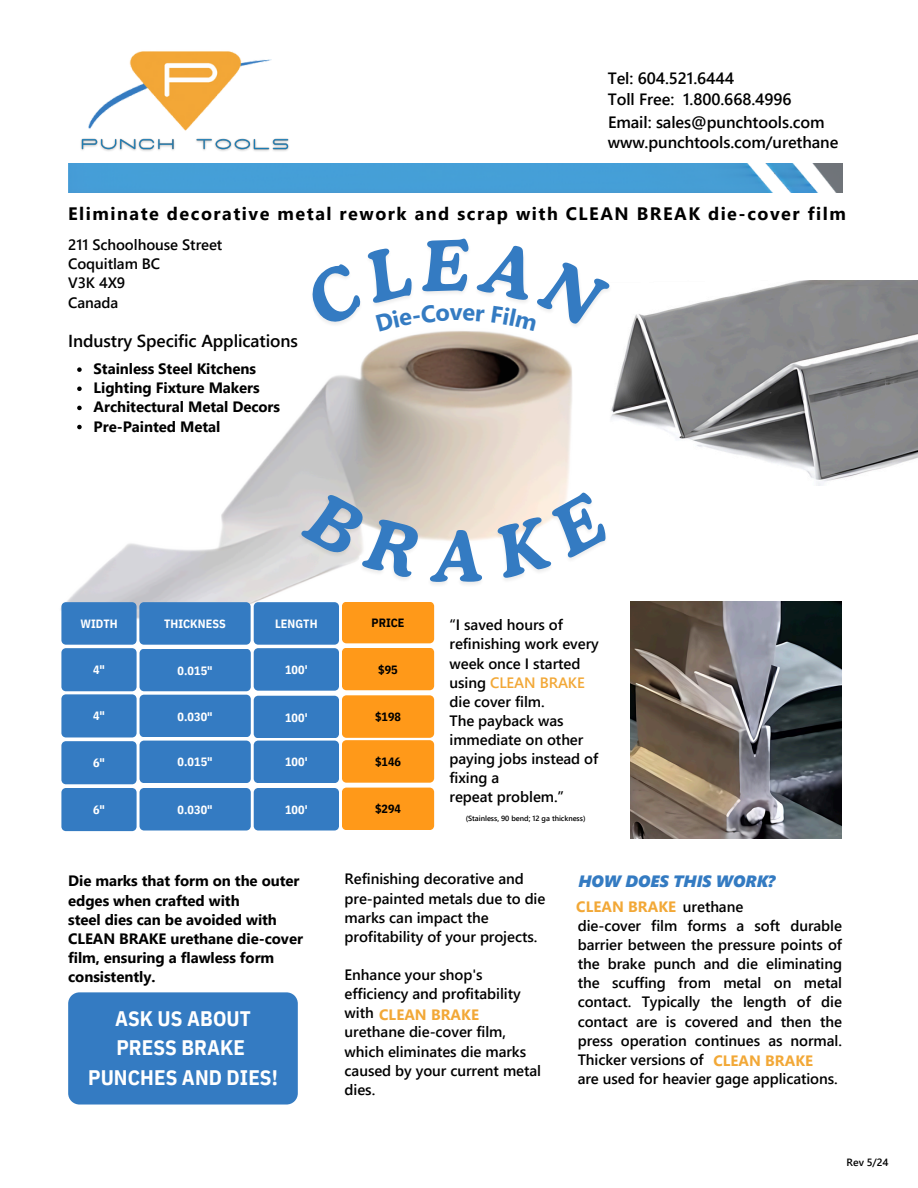
<style>
.page{position:relative;width:918px;height:1188px;background:#fff}
.page>*{position:absolute;margin:0;border:0;box-sizing:border-box;transform-origin:0 0}
.t1{font:italic 700 69.3px "Cooper BT";color:#347bc2}
.t2{font:700 23.7px "Segoe UI";color:#347bc2}
.t3{font:700 21px/29.2px "IBM Plex Sans Cond";letter-spacing:.005em;color:#fff;text-align:center}
.t4{font:700 18px "Segoe UI";letter-spacing:.085em;color:#000}
.t5{font:600 17.4px "Segoe UI";letter-spacing:-.005em;color:#000}
.t6{font:600 16.35px/21.3px "Segoe UI";letter-spacing:-.005em;color:#000}
.t7{font:italic 16.35px "Segoe UI Black";letter-spacing:-.005em;color:#347bc2}
.t8{font:600 15px/19.2px "Segoe UI";letter-spacing:-.005em;color:#000}
.t9{font:700 15px/19.2px "Segoe UI";letter-spacing:-.005em;color:#000}
.t10{font:700 15px "Segoe UI";letter-spacing:.005em;color:#f2a837}
.t11{font:700 12px "IBM Plex Sans Cond";letter-spacing:.005em;color:#fff}
.t12{font:700 12px "IBM Plex Sans Cond";letter-spacing:.005em;color:#000}
.t13{font:600 10.5px "Segoe UI";color:#000}
.t14{font:600 7.5px "Segoe UI";letter-spacing:-.005em;color:#000}
.s1{color:#f2a837}
</style>
<div class="page">
<img style="left:630px;top:602px;width:212px;height:236px">
<img style="left:611px;top:281px;width:307px;height:204px">
<div style="left:68px;top:992px;width:230px;height:113px;background:#347bc2"></div>
<img style="left:68px;top:164px;width:774px;height:29px">
<img style="left:88px;top:51px;width:184px;height:80px">
<img style="left:81px;top:138px;width:208px;height:13px">
<img style="left:60px;top:350px;width:512px;height:279px">
<svg style="left:77px;top:367px;width:5px;height:5px"></svg>
<svg style="left:77px;top:387px;width:5px;height:4px"></svg>
<svg style="left:77px;top:406px;width:5px;height:4px"></svg>
<svg style="left:77px;top:425px;width:5px;height:4px"></svg>
<img style="left:373px;top:281px;width:251px;height:69px">
<img style="left:287px;top:475px;width:338px;height:126px">
<svg style="left:61px;top:602px;width:373px;height:229px;background:#768ea1"></svg>
<svg style="left:313px;top:242px;width:298px;height:89px"></svg>
<svg style="left:300px;top:490px;width:123px;height:89px"></svg>
<svg style="left:491px;top:490px;width:121px;height:89px"></svg>
<p class="t6" style="left:608px;top:66px;width:185px">Tel: 604.521.6444<br>Toll Free: 1.800.668.4996</p>
<h5 class="t6" style="left:608px;top:130px;width:232px">www.punchtools.com/urethane</h5>
<h1 class="t6" style="left:608px;top:110px;width:218px">Email: sales@punchtools.com</h1>
<h2 class="t4" style="left:68px;top:201px;width:779px">Eliminate decorative metal rework and scrap with CLEAN BREAK die-cover film</h2>
<p class="t8" style="left:68px;top:234px;width:156px">211 Schoolhouse Street</p>
<p class="t8" style="left:68px;top:253px;width:94px">Coquitlam BC</p>
<p class="t8" style="left:68px;top:273px;width:59px">V3K 4X9</p>
<p class="t8" style="left:68px;top:292px;width:52px">Canada</p>
<p class="t5" style="left:68px;top:328px;width:231px">Industry Specific Applications</p>
<p class="t9" style="left:94px;top:358px;width:164px">Stainless Steel Kitchens</p>
<p class="t9" style="left:94px;top:377px;width:168px">Lighting Fixture Makers</p>
<p class="t9" style="left:94px;top:397px;width:188px">Architectural Metal Decors</p>
<p class="t9" style="left:94px;top:416px;width:128px">Pre-Painted Metal</p>
<h3 class="t2" style="left:450px;top:295px;width:14px">v</h3>
<p class="t11" style="left:80px;top:616px;width:39px">WIDTH</p>
<p class="t11" style="left:164px;top:616px;width:63px">THICKNESS</p>
<p class="t11" style="left:275px;top:616px;width:44px">LENGTH</p>
<p class="t11" style="left:93px;top:662px;width:13px">4"</p>
<p class="t11" style="left:93px;top:708px;width:13px">4"</p>
<p class="t11" style="left:93px;top:755px;width:13px">6"</p>
<p class="t11" style="left:285px;top:662px;width:24px">100'</p>
<p class="t11" style="left:285px;top:709px;width:24px">100'</p>
<p class="t11" style="left:285px;top:754px;width:24px">100'</p>
<p class="t11" style="left:285px;top:802px;width:24px">100'</p>
<p class="t11" style="left:178px;top:662px;width:36px">0.015"</p>
<p class="t11" style="left:178px;top:708px;width:36px">0.030"</p>
<p class="t11" style="left:178px;top:754px;width:36px">0.015"</p>
<p class="t11" style="left:93px;top:802px;width:13px">6"</p>
<p class="t11" style="left:178px;top:802px;width:36px">0.030"</p>
<p class="t9" style="left:68px;top:871px;width:233px">Die marks that form on the outer edges when crafted with</p>
<p class="t9" style="left:68px;top:909px;width:236px">steel dies can be avoided with<br>CLEAN BRAKE urethane die-cover film, ensuring a flawless form consistently.</p>
<h5 class="t3" style="left:88px;top:1004px;width:191px">ASK US ABOUT<br>PRESS BRAKE<br>PUNCHES AND DIES!</h5>
<p class="t12" style="left:372px;top:614px;width:35px">PRICE</p>
<p class="t12" style="left:378px;top:661px;width:21px">$95</p>
<p class="t12" style="left:375px;top:709px;width:27px">$198</p>
<p class="t12" style="left:375px;top:754px;width:27px">$146</p>
<p class="t12" style="left:375px;top:801px;width:27px">$294</p>
<p class="t1" style="left:432px;top:514px;width:55px">A</p>
<p class="t8" style="left:450px;top:614px;width:151px">“I saved hours of refinishing work every week once I started using <span class="s1">CLEAN BRAKE </span>die cover film.</p>
<p class="t8" style="left:450px;top:710px;width:150px">The payback was immediate on other paying jobs instead of fixing a</p>
<p class="t8" style="left:450px;top:787px;width:116px">repeat problem.”</p>
<p class="t14" style="left:466px;top:813px;width:121px">(Stainless, 90 bend; 12 ga thickness)</p>
<p class="t8" style="left:345px;top:869px;width:181px">Refinishing decorative and</p>
<p class="t8" style="left:345px;top:888px;width:202px">pre-painted metals due to die marks can impact the profitability of your projects.</p>
<p class="t8" style="left:345px;top:964px;width:178px">Enhance your shop's efficiency and profitability with</p>
<p class="t8" style="left:345px;top:1022px;width:198px">urethane die-cover film, which eliminates die marks caused by your current metal dies.</p>
<p class="t10" style="left:379px;top:1004px;width:101px">CLEAN BRAKE</p>
<p class="t7" style="left:578px;top:869px;width:198px">HOW DOES THIS WORK?</p>
<h1 class="t8" style="left:683px;top:896px;width:62px">urethane</h1>
<p class="t8" style="left:578px;top:915px;width:266px;text-align:justify">die-cover film forms a soft durable barrier between the pressure points of the brake punch and die eliminating the scuffing from metal on metal contact. Typically the length of die contact are is covered and then the press operation continues as normal.<br>Thicker versions of</p>
<p class="t8" style="left:578px;top:1068px;width:262px">are used for heavier gage applications.</p>
<p class="t10" style="left:576px;top:895px;width:101px">CLEAN BRAKE</p>
<p class="t10" style="left:713px;top:1049px;width:101px">CLEAN BRAKE</p>
<p class="t13" style="left:847px;top:1154px;width:44px">Rev 5/24</p>
</div>
